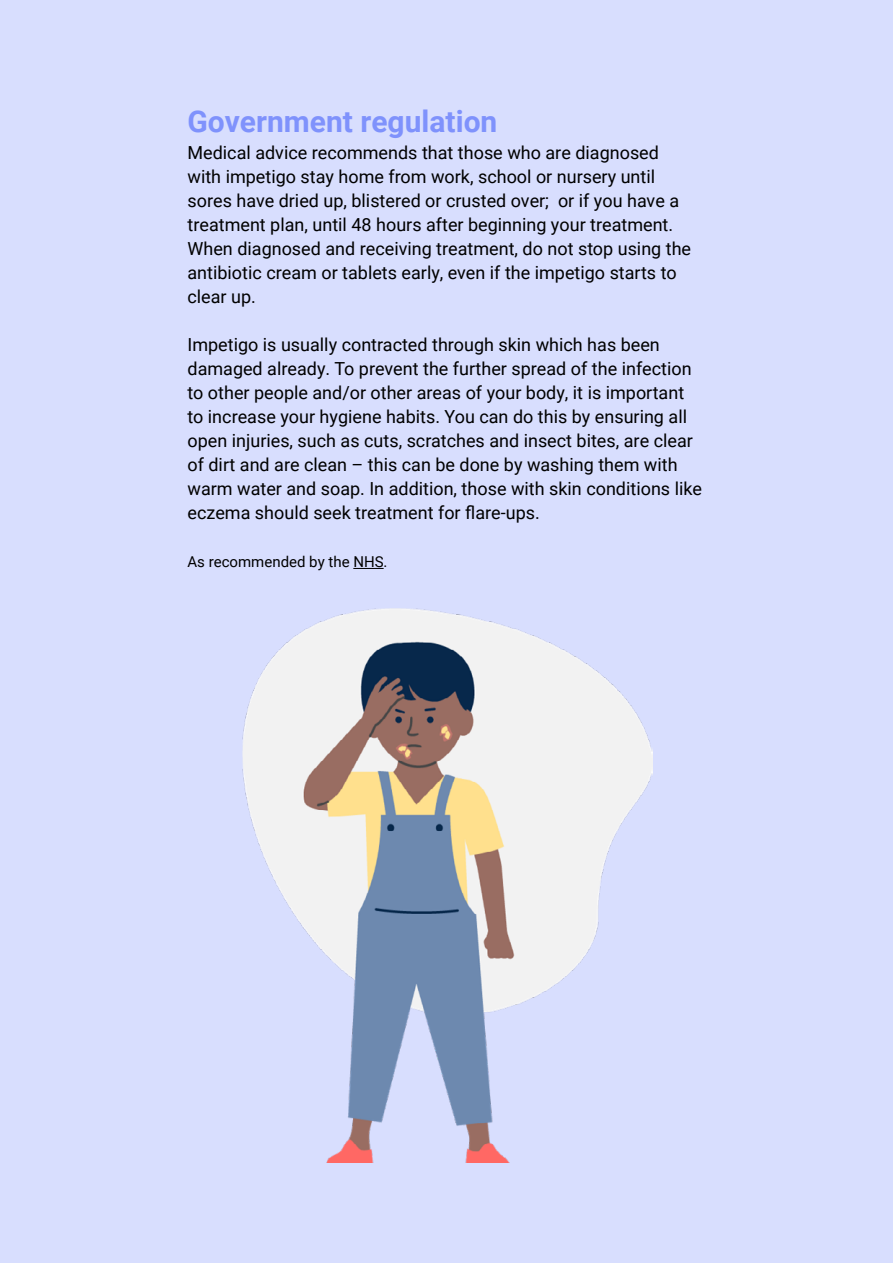
<style>
.page{position:relative;width:893px;height:1263px;background:#d8defe}
.page>*{position:absolute;margin:0;border:0;box-sizing:border-box;transform-origin:0 0}
.t1{font:700 30px "Roboto";color:#7f92fc}
.t2{font:18px/24px "Roboto";color:#000}
.t3{font:15px "Roboto";color:#000}
</style>
<div class="page">
<hr style="left:353px;top:568px;width:31px;height:1px;background:#000">
<img style="left:242px;top:608px;width:411px;height:554px">
<p class="t1" style="left:188px;top:101px;width:311px">Government regulation</p>
<p class="t2" style="left:188px;top:140px;width:505px">Medical advice recommends that those who are diagnosed with impetigo stay home from work, school or nursery until sores have dried up, blistered or crusted over; or if you have a treatment plan, until 48 hours after beginning your treatment.<br>When diagnosed and receiving treatment, do not stop using the antibiotic cream or tablets early, even if the impetigo starts to clear up.</p>
<p class="t2" style="left:188px;top:332px;width:516px">Impetigo is usually contracted through skin which has been damaged already. To prevent the further spread of the infection to other people and/or other areas of your body, it is important to increase your hygiene habits. You can do this by ensuring all open injuries, such as cuts, scratches and insect bites, are clear of dirt and are clean – this can be done by washing them with warm water and soap. In addition, those with skin conditions like eczema should seek treatment for flare-ups.</p>
<p class="t3" style="left:188px;top:551px;width:202px">As recommended by the NHS.</p>
</div>
